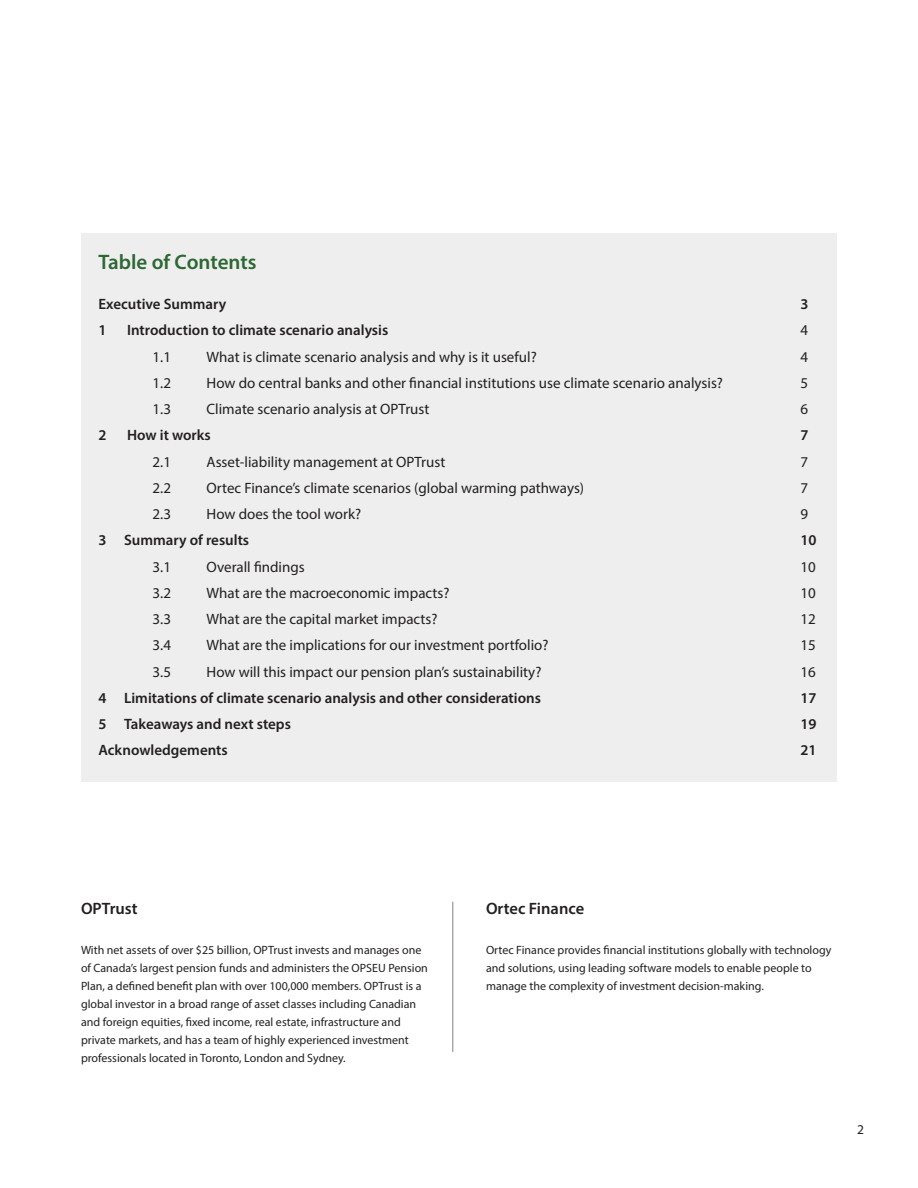
<style>
.page{position:relative;width:918px;height:1188px;background:#fff}
.page>*{position:absolute;margin:0;border:0;box-sizing:border-box;transform-origin:0 0}
.Section_Header{font:600 21px "Myriad Pro";color:#2d6732}
.Section_Header-2{font:600 16.5px "Myriad Pro";color:#231f20}
.Main_body_text{font:15px "Myriad Pro";color:#231f20}
.Main_body_text-2{font:600 15px "Myriad Pro";color:#231f20}
.t1{font:13.5px "Myriad Pro";color:#231f20}
.Footnote{font:12px/18px "Myriad Pro";color:#231f20}
</style>
<div class="page">
<div style="left:81px;top:233px;width:756px;height:549px;background:#eeeeef"></div>
<hr style="left:453px;top:902px;width:1px;height:150px;background:#808285">
<p class="Section_Header" style="left:99px;top:249px;width:159px">Table of Contents</p>
<p class="Main_body_text-2" style="left:99px;top:294px;width:129px">Executive Summary</p>
<p class="Main_body_text-2" style="left:801px;top:294px;width:10px">3</p>
<p class="Main_body_text-2" style="left:99px;top:321px;width:10px">1</p>
<p class="Main_body_text-2" style="left:127px;top:321px;width:263px">Introduction to climate scenario analysis</p>
<p class="Main_body_text" style="left:801px;top:321px;width:9px">4</p>
<p class="Main_body_text" style="left:153px;top:347px;width:20px">1.1</p>
<p class="Main_body_text" style="left:207px;top:347px;width:332px">What is climate scenario analysis and why is it useful?</p>
<p class="Main_body_text" style="left:801px;top:347px;width:9px">4</p>
<p class="Main_body_text" style="left:153px;top:373px;width:20px">1.2</p>
<p class="Main_body_text" style="left:207px;top:373px;width:518px">How do central banks and other financial institutions use climate scenario analysis?</p>
<p class="Main_body_text" style="left:801px;top:373px;width:9px">5</p>
<p class="Main_body_text" style="left:153px;top:400px;width:20px">1.3</p>
<p class="Main_body_text" style="left:207px;top:400px;width:224px">Climate scenario analysis at OPTrust</p>
<p class="Main_body_text" style="left:801px;top:400px;width:9px">6</p>
<p class="Main_body_text-2" style="left:99px;top:426px;width:10px">2</p>
<p class="Main_body_text-2" style="left:127px;top:426px;width:85px">How it works</p>
<p class="Main_body_text-2" style="left:801px;top:426px;width:10px">7</p>
<p class="Main_body_text" style="left:153px;top:452px;width:20px">2.1</p>
<p class="Main_body_text" style="left:207px;top:452px;width:240px">Asset-liability management at OPTrust</p>
<p class="Main_body_text" style="left:801px;top:452px;width:9px">7</p>
<p class="Main_body_text" style="left:153px;top:478px;width:20px">2.2</p>
<p class="Main_body_text" style="left:207px;top:478px;width:379px">Ortec Finance’s climate scenarios (global warming pathways)</p>
<p class="Main_body_text" style="left:801px;top:478px;width:9px">7</p>
<p class="Main_body_text" style="left:153px;top:505px;width:20px">2.3</p>
<p class="Main_body_text" style="left:207px;top:505px;width:156px">How does the tool work?</p>
<p class="Main_body_text" style="left:801px;top:505px;width:9px">9</p>
<p class="Main_body_text-2" style="left:99px;top:531px;width:152px">3 Summary of results</p>
<p class="Main_body_text-2" style="left:801px;top:531px;width:18px">10</p>
<p class="Main_body_text" style="left:153px;top:557px;width:20px">3.1</p>
<p class="Main_body_text" style="left:207px;top:557px;width:100px">Overall findings</p>
<p class="Main_body_text" style="left:801px;top:557px;width:17px">10</p>
<p class="Main_body_text" style="left:153px;top:583px;width:20px">3.2</p>
<p class="Main_body_text" style="left:207px;top:583px;width:244px">What are the macroeconomic impacts?</p>
<p class="Main_body_text" style="left:801px;top:583px;width:17px">10</p>
<p class="Main_body_text" style="left:153px;top:610px;width:20px">3.3</p>
<p class="Main_body_text" style="left:207px;top:610px;width:232px">What are the capital market impacts?</p>
<p class="Main_body_text" style="left:801px;top:610px;width:17px">12</p>
<p class="Main_body_text" style="left:153px;top:636px;width:20px">3.4</p>
<p class="Main_body_text" style="left:207px;top:636px;width:344px">What are the implications for our investment portfolio?</p>
<p class="Main_body_text" style="left:801px;top:636px;width:17px">15</p>
<p class="Main_body_text" style="left:153px;top:662px;width:20px">3.5</p>
<p class="Main_body_text" style="left:207px;top:662px;width:336px">How will this impact our pension plan’s sustainability?</p>
<p class="Main_body_text" style="left:801px;top:662px;width:17px">16</p>
<p class="Main_body_text-2" style="left:99px;top:688px;width:444px">4 Limitations of climate scenario analysis and other considerations</p>
<p class="Main_body_text-2" style="left:801px;top:688px;width:18px">17</p>
<p class="Main_body_text-2" style="left:99px;top:714px;width:194px">5 Takeaways and next steps</p>
<p class="Main_body_text-2" style="left:801px;top:714px;width:18px">19</p>
<p class="Main_body_text-2" style="left:99px;top:741px;width:131px">Acknowledgements</p>
<p class="Main_body_text-2" style="left:801px;top:741px;width:18px">21</p>
<p class="Section_Header-2" style="left:81px;top:898px;width:58px">OPTrust</p>
<p class="Section_Header-2" style="left:486px;top:898px;width:100px">Ortec Finance</p>
<p class="Footnote" style="left:81px;top:941px;width:348px">With net assets of over $25 billion, OPTrust invests and manages one of Canada’s largest pension funds and administers the OPSEU Pension Plan, a defined benefit plan with over 100,000 members. OPTrust is a global investor in a broad range of asset classes including Canadian and foreign equities, fixed income, real estate, infrastructure and private markets, and has a team of highly experienced investment professionals located in Toronto, London and Sydney.</p>
<p class="Footnote" style="left:486px;top:941px;width:347px">Ortec Finance provides financial institutions globally with technology and solutions, using leading software models to enable people to manage the complexity of investment decision-making.</p>
<p class="t1" style="left:857px;top:1121px;width:8px">2</p>
</div>
